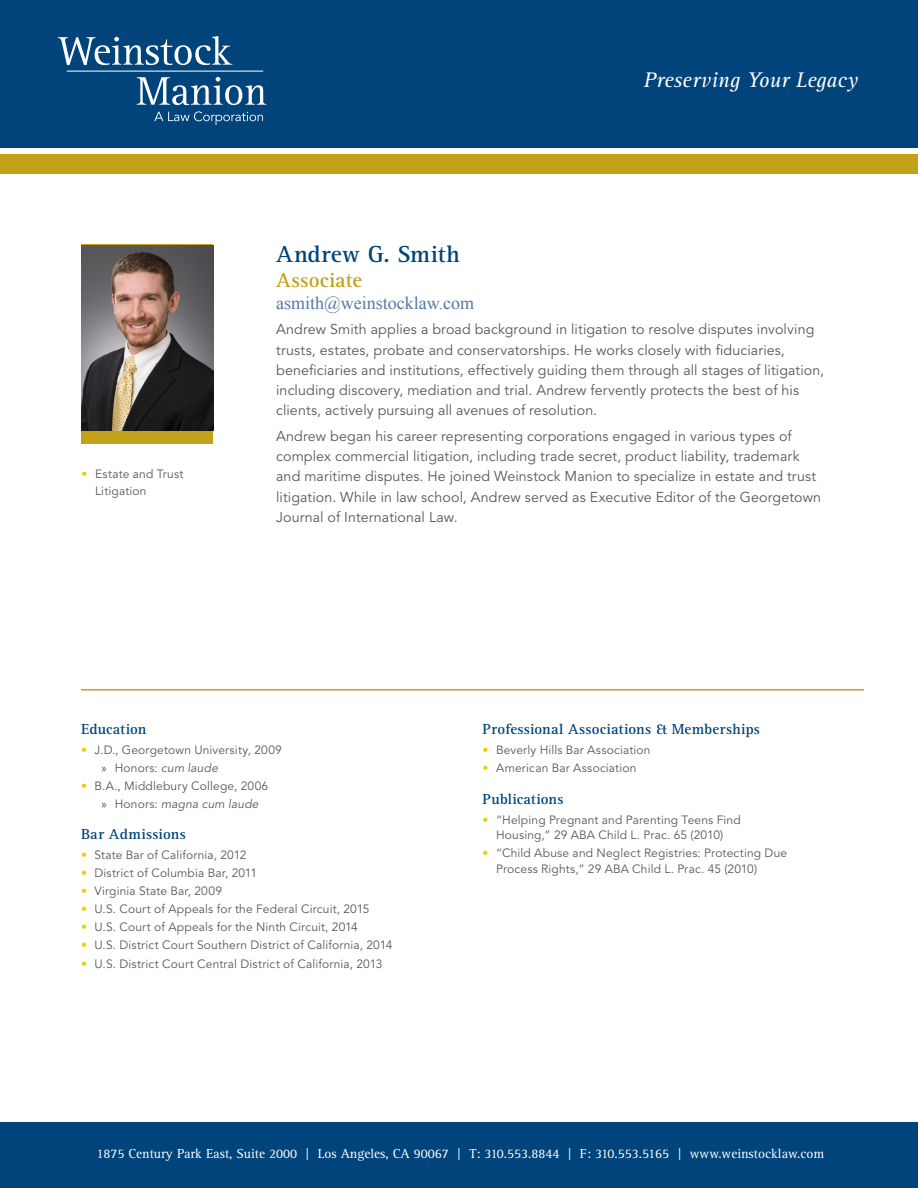
<style>
.page{position:relative;width:918px;height:1188px;background:#fff}
.page>*{position:absolute;margin:0;border:0;box-sizing:border-box;transform-origin:0 0}
.Name{font:700 24px "Rotis Serif Std";letter-spacing:.005em;color:#00447b}
.t1{font:italic 21.9px "Rotis Serif Std";letter-spacing:.005em;color:#fff}
.t2{font:700 21px "Rotis Serif Std";color:#c3a119}
.Email{font:18px "Times New Roman";color:#5378a6}
.Subtitle{font:700 15px "Rotis Serif Std";letter-spacing:.01em;color:#00447b}
.Body_Copy_2{font:14.25px/20.2px "Avenir LT Std";letter-spacing:.01em;color:#57585a}
.t3{font:13.5px "Rotis Serif Std";color:#fff}
.t4{font:12px/15.8px "Avenir LT Std";letter-spacing:.015em;color:#57585a}
.t5{font:italic 12px "Avenir LT Std";letter-spacing:.01em;color:#57585a}
.s1{color:#f0cb02}
.s2{font-weight:300;font-style:normal;color:#00447b}
.s3{font-style:normal}
</style>
<div class="page">
<div style="left:0;top:1123px;width:918px;height:65px;background:#00447b"></div>
<div style="left:0;top:0;width:918px;height:148px;background:#00447b"></div>
<div style="left:0;top:154px;width:918px;height:20px;background:#c3a119"></div>
<svg style="left:58px;top:36px;width:174px;height:29px"></svg>
<svg style="left:137px;top:77px;width:129px;height:28px"></svg>
<hr style="left:67px;top:71px;width:196px;height:1px;background:#fff">
<svg style="left:154px;top:111px;width:109px;height:14px"></svg>
<hr style="left:81px;top:689px;width:783px;height:2px;background:#c3a119">
<div style="left:82px;top:245px;width:131px;height:199px;background:#c3a119"></div>
<img style="left:82px;top:245px;width:131px;height:185px">
<p class="t4" style="left:95px;top:466px;width:90px;line-height:16.5px;text-indent:-14px"><span class="s1">•</span> Estate and Trust<br>Litigation</p>
<p class="t1" style="left:643px;top:67px;width:216px">Preserving Your Legacy</p>
<p class="Name" style="left:276px;top:239px;width:185px">Andrew G. Smith</p>
<p class="t2" style="left:276px;top:268px;width:88px">Associate</p>
<p class="Email" style="left:276px;top:291px;width:199px">asmith@weinstocklaw.com</p>
<p class="Body_Copy_2" style="left:276px;top:320px;width:550px">Andrew Smith applies a broad background in litigation to resolve disputes involving trusts, estates, probate and conservatorships. He works closely with fiduciaries, beneficiaries and institutions, effectively guiding them through all stages of litigation, including discovery, mediation and trial. Andrew fervently protects the best of his clients, actively pursuing all avenues of resolution.</p>
<p class="Body_Copy_2" style="left:276px;top:426px;width:547px">Andrew began his career representing corporations engaged in various types of complex commercial litigation, including trade secret, product liability, trademark and maritime disputes. He joined Weinstock Manion to specialize in estate and trust litigation. While in law school, Andrew served as Executive Editor of the Georgetown Journal of International Law.</p>
<p class="Subtitle" style="left:81px;top:720px;width:67px">Education</p>
<p class="t4" style="left:81px;top:742px;width:202px"><span class="s1">•</span> J.D., Georgetown University, 2009</p>
<p class="t5" style="left:101px;top:761px;width:118px"><span class="s2">»</span> <span class="s3">Honors:</span> cum laude</p>
<p class="t4" style="left:81px;top:778px;width:189px"><span class="s1">•</span> B.A., Middlebury College, 2006</p>
<p class="t5" style="left:101px;top:797px;width:159px"><span class="s2">»</span> <span class="s3">Honors:</span> magna cum laude</p>
<p class="Subtitle" style="left:81px;top:826px;width:106px">Bar Admissions</p>
<p class="t4" style="left:81px;top:848px;width:167px"><span class="s1">•</span> State Bar of California, 2012</p>
<p class="t4" style="left:81px;top:866px;width:178px"><span class="s1">•</span> District of Columbia Bar, 2011</p>
<p class="t4" style="left:81px;top:884px;width:143px"><span class="s1">•</span> Virginia State Bar, 2009</p>
<p class="t4" style="left:81px;top:901px;width:290px"><span class="s1">•</span> U.S. Court of Appeals for the Federal Circuit, 2015</p>
<p class="t4" style="left:81px;top:919px;width:278px"><span class="s1">•</span> U.S. Court of Appeals for the Ninth Circuit, 2014</p>
<p class="t4" style="left:81px;top:937px;width:313px"><span class="s1">•</span> U.S. District Court Southern District of California, 2014</p>
<p class="t4" style="left:81px;top:956px;width:303px"><span class="s1">•</span> U.S. District Court Central District of California, 2013</p>
<p class="Subtitle" style="left:483px;top:720px;width:279px">Professional Associations &amp; Memberships</p>
<p class="t4" style="left:483px;top:742px;width:169px"><span class="s1">•</span> Beverly Hills Bar Association</p>
<p class="t4" style="left:483px;top:760px;width:155px"><span class="s1">•</span> American Bar Association</p>
<p class="Subtitle" style="left:483px;top:790px;width:82px">Publications</p>
<p class="t4" style="left:483px;top:812px;width:260px;text-align:center"><span class="s1">•</span> “Helping Pregnant and Parenting Teens Find<br>Housing,” 29 ABA Child L. Prac. 65 (2010)</p>
<p class="t4" style="left:496px;top:846px;width:293px;text-indent:-14px"><span class="s1">•</span> “Child Abuse and Neglect Registries: Protecting Due<br>Process Rights,” 29 ABA Child L. Prac. 45 (2010)</p>
<p class="t3" style="left:96px;top:1145px;width:729px">1875 Century Park East, Suite 2000 | Los Angeles, CA 90067 | T: 310.553.8844 | F: 310.553.5165 | www.weinstocklaw.com</p>
</div>
